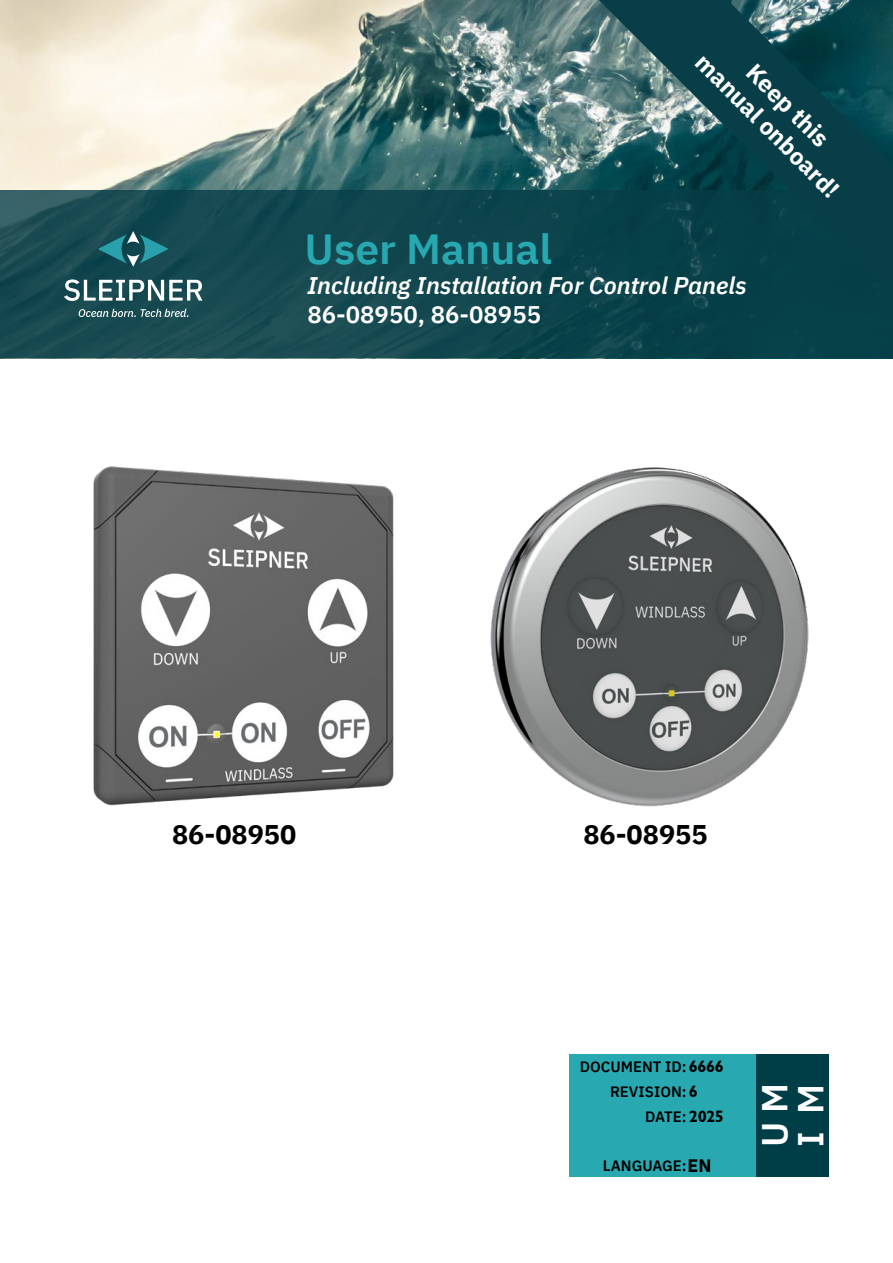
<style>
.page{position:relative;width:893px;height:1263px;background:#fff}
.page>*{position:absolute;margin:0;border:0;box-sizing:border-box;transform-origin:0 0}
.t1{font:600 42px "IBM Plex Sans";color:#28a9b1}
.t2{font:600 36px "IBM Plex Sans";color:#fff}
.t3{font:700 27px "IBM Plex Sans";color:#000}
.t4{font:italic 600 24px "IBM Plex Sans";color:#fff}
.t5{font:700 24px "IBM Plex Sans";color:#fff}
.t6{font:600 24px "IBM Plex Sans";color:#fff}
.t7{font:700 18px "IBM Plex Sans";color:#000}
.t8{font:600 15px "IBM Plex Sans";color:#000}
.s1{font-family:"Garrison Sans BOLD";font-weight:400;font-size:16.5px}
</style>
<div class="page">
<img style="left:0;top:0;width:599px;height:190px">
<svg style="left:0;top:190px;width:893px;height:168px;background:#12474e"></svg>
<svg style="left:98px;top:231px;width:71px;height:36px;background:#23666f"></svg>
<svg style="left:79px;top:309px;width:109px;height:8px"></svg>
<svg style="left:64px;top:279px;width:138px;height:22px"></svg>
<div style="left:756px;top:1054px;width:73px;height:123px;background:#003e47"></div>
<div style="left:569px;top:1054px;width:187px;height:123px;background:#28a9b1"></div>
<svg style="left:599px;top:0;width:294px;height:294px;background:#194d55"></svg>
<img style="left:93px;top:466px;width:301px;height:340px">
<img style="left:490px;top:467px;width:319px;height:340px">
<p class="t1" style="left:304px;top:216px;width:249px">User Manual</p>
<p class="t5" style="left:713px;top:44px;width:193px;rotate:45deg">manual onboard!</p>
<p class="t5" style="left:764px;top:54px;width:107px;rotate:45deg">Keep this</p>
<p class="t4" style="left:307px;top:266px;width:441px">Including Installation For Control Panels</p>
<p class="t6" style="left:307px;top:295px;width:235px">86-08950, 86-08955</p>
<p class="t3" style="left:172px;top:813px;width:126px">86-08950</p>
<p class="t3" style="left:583px;top:813px;width:126px">86-08955</p>
<p class="t8" style="left:580px;top:1055px;width:145px">DOCUMENT ID:<span class="s1">6666</span></p>
<p class="t8" style="left:610px;top:1080px;width:90px">REVISION:<span class="s1">6</span></p>
<p class="t8" style="left:645px;top:1105px;width:80px">DATE: <span class="s1">2025</span></p>
<p class="t7" style="left:687px;top:1151px;width:25px">EN</p>
<p class="t8" style="left:603px;top:1154px;width:85px">LANGUAGE:</p>
<p class="t2" style="left:746px;top:1147px;width:65px;rotate:-90deg">U M</p>
<p class="t2" style="left:782px;top:1147px;width:64px;rotate:-90deg">I M</p>
</div>
